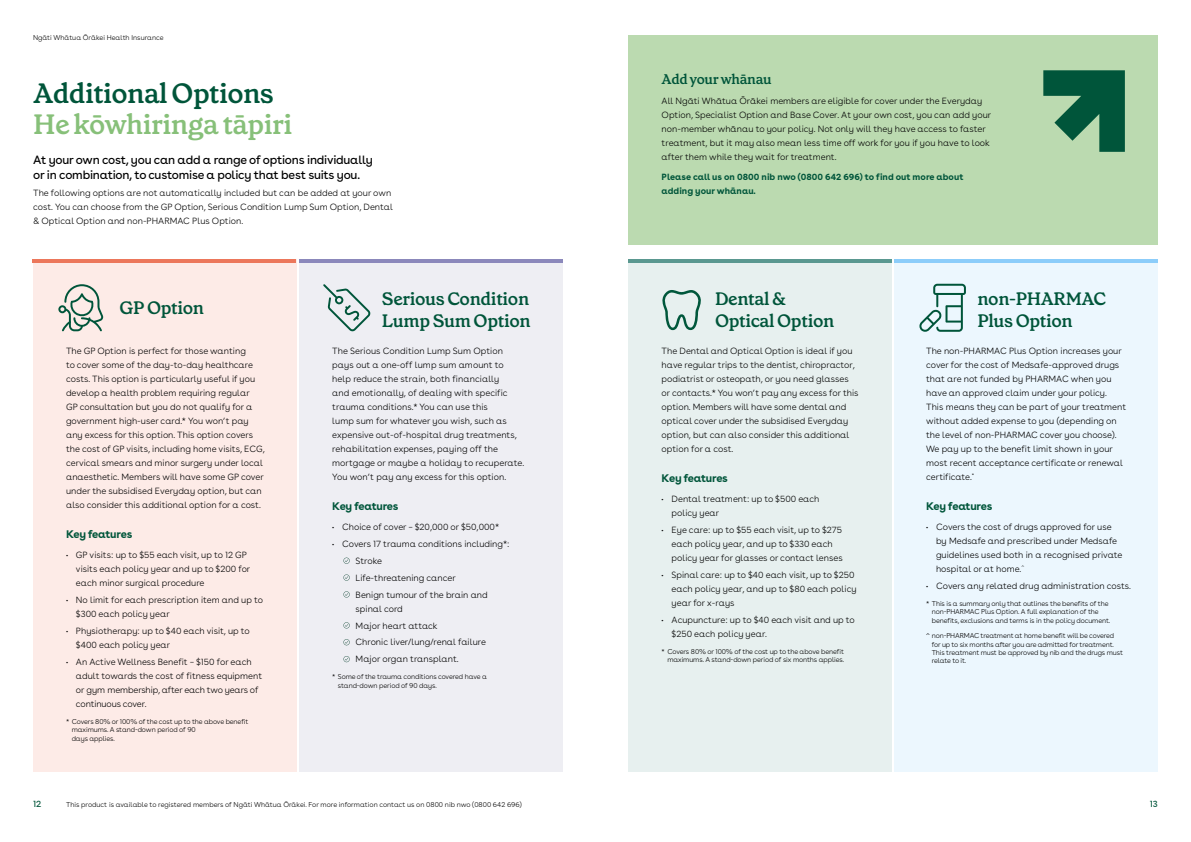
<style>
.page{position:relative;width:1191px;height:842px;background:#fff}
.page>*{position:absolute;margin:0;border:0;box-sizing:border-box;transform-origin:0 0}
.t1{font:600 28px "Grenette Pro";letter-spacing:-.02em;color:#87c079}
.t2{font:600 28px "Grenette Pro";letter-spacing:-.02em;color:#00553a}
.t3{font:600 18px/22px "Grenette Pro";letter-spacing:-.02em;color:#00553a}
.t4{font:600 14px "Grenette Pro";letter-spacing:-.02em;color:#00553a}
.t5{font:12px/15px "Buenos Aires";letter-spacing:-.02em;color:#000}
.t6{font:700 11px "Buenos Aires";letter-spacing:-.02em;color:#00553a}
.t7{font:300 9px/14px "Buenos Aires";color:#000}
.t8{font:700 9px/14px "Buenos Aires";color:#00553a}
.t9{font:9px "Buenos Aires";color:#00553a}
.t10{font:300 7px/8.4px "Buenos Aires";letter-spacing:-.015em;color:#000}
</style>
<div class="page">
<div style="left:33px;top:259px;width:263px;height:513px;background:#fdebe7"></div>
<div style="left:628px;top:259px;width:263px;height:513px;background:#e7f0ef"></div>
<div style="left:299px;top:260px;width:263px;height:512px;background:#eeeef3"></div>
<div style="left:894px;top:260px;width:263px;height:512px;background:#ecf7fe"></div>
<svg style="left:343px;top:558px;width:7px;height:6px"></svg>
<svg style="left:343px;top:574px;width:7px;height:7px"></svg>
<svg style="left:343px;top:591px;width:7px;height:6px"></svg>
<svg style="left:343px;top:622px;width:7px;height:6px"></svg>
<svg style="left:343px;top:639px;width:7px;height:6px"></svg>
<svg style="left:343px;top:656px;width:7px;height:6px"></svg>
<hr style="left:33px;top:259px;width:263px;height:4px;background:#ec775b">
<hr style="left:628px;top:259px;width:263px;height:4px;background:#5a9890">
<hr style="left:299px;top:260px;width:263px;height:3px;background:#8b88bb">
<hr style="left:894px;top:260px;width:263px;height:3px;background:#8ccdfa">
<svg style="left:58px;top:284px;width:46px;height:47px"></svg>
<svg style="left:323px;top:284px;width:47px;height:47px"></svg>
<svg style="left:919px;top:284px;width:47px;height:48px"></svg>
<div style="left:628px;top:35px;width:529px;height:210px;background:#bbdab0"></div>
<svg style="left:1043px;top:70px;width:81px;height:82px"></svg>
<svg style="left:662px;top:290px;width:39px;height:40px"></svg>
<p class="t10" style="left:33px;top:33px;width:132px">Ngāti Whātua Ōrākei Health Insurance</p>
<h1 class="t2" style="left:33px;top:75px;width:242px">Additional Options</h1>
<h1 class="t1" style="left:33px;top:106px;width:261px">He kōwhiringa tāpiri</h1>
<h3 class="t5" style="left:33px;top:152px;width:341px">At your own cost, you can add a range of options individually or in combination, to customise a policy that best suits you.</h3>
<p class="t7" style="left:33px;top:185px;width:361px">The following options are not automatically included but can be added at your own cost. You can choose from the GP Option, Serious Condition Lump Sum Option, Dental &amp; Optical Option and non-PHARMAC Plus Option.</p>
<h3 class="t4" style="left:661px;top:70px;width:112px">Add your whānau</h3>
<p class="t7" style="left:661px;top:93px;width:331px">All Ngāti Whātua Ōrākei members are eligible for cover under the Everyday Option, Specialist Option and Base Cover. At your own cost, you can add your non-member whānau to your policy. Not only will they have access to faster treatment, but it may also mean less time off work for you if you have to look after them while they wait for treatment.</p>
<p class="t8" style="left:661px;top:169px;width:303px">Please call us on 0800 nib nwo (0800 642 696) to find out more about adding your whānau.</p>
<h2 class="t3" style="left:119px;top:297px;width:86px">GP Option</h2>
<h2 class="t3" style="left:715px;top:288px;width:121px">Dental &amp;<br>Optical Option</h2>
<h2 class="t3" style="left:382px;top:288px;width:150px">Serious Condition<br>Lump Sum Option</h2>
<h2 class="t3" style="left:977px;top:288px;width:130px">non-PHARMAC<br>Plus Option</h2>
<p class="t7" style="left:66px;top:343px;width:200px">The GP Option is perfect for those wanting<br>to cover some of the day-to-day healthcare costs. This option is particularly useful if you develop a health problem requiring regular<br>GP consultation but you do not qualify for a government high-user card.* You won’t pay any excess for this option. This option covers the cost of GP visits, including home visits, ECG, cervical smears and minor surgery under local anaesthetic. Members will have some GP cover under the subsidised Everyday option, but can also consider this additional option for a cost.</p>
<p class="t6" style="left:66px;top:527px;width:68px">Key features</p>
<p class="t7" style="left:76px;top:548px;width:176px;text-indent:-10px">• GP visits: up to $55 each visit, up to 12 GP visits each policy year and up to $200 for each minor surgical procedure</p>
<p class="t7" style="left:76px;top:593px;width:189px;text-indent:-10px">• No limit for each prescription item and up to $300 each policy year</p>
<p class="t7" style="left:76px;top:623px;width:175px;text-indent:-10px">• Physiotherapy: up to $40 each visit, up to $400 each policy year</p>
<p class="t7" style="left:76px;top:654px;width:188px;text-indent:-10px">• An Active Wellness Benefit – $150 for each adult towards the cost of fitness equipment or gym membership, after each two years of continuous cover.</p>
<p class="t10" style="left:72px;top:717px;width:178px;text-indent:-6px">* Covers 80% or 100% of the cost up to the above benefit maximums. A stand-down period of 90<br>days applies.</p>
<p class="t7" style="left:332px;top:343px;width:193px">The Serious Condition Lump Sum Option pays out a one-off lump sum amount to help reduce the strain, both financially<br>and emotionally, of dealing with specific trauma conditions.* You can use this<br>lump sum for whatever you wish, such as expensive out-of-hospital drug treatments, rehabilitation expenses, paying off the mortgage or maybe a holiday to recuperate.<br>You won’t pay any excess for this option.</p>
<p class="t6" style="left:332px;top:499px;width:68px">Key features</p>
<p class="t7" style="left:332px;top:519px;width:168px">• Choice of cover – $20,000 or $50,000*</p>
<p class="t7" style="left:332px;top:536px;width:179px">• Covers 17 trauma conditions including*:</p>
<p class="t7" style="left:346px;top:553px;width:37px"><sup>•</sup> Stroke</p>
<p class="t7" style="left:346px;top:570px;width:111px"><sup>•</sup> Life-threatening cancer</p>
<p class="t7" style="left:356px;top:587px;width:134px;text-indent:-9px"><sup>•</sup> Benign tumour of the brain and spinal cord</p>
<p class="t7" style="left:346px;top:618px;width:93px"><sup>•</sup> Major heart attack</p>
<p class="t7" style="left:346px;top:635px;width:141px"><sup>•</sup> Chronic liver/lung/renal failure</p>
<p class="t7" style="left:346px;top:652px;width:114px"><sup>•</sup> Major organ transplant.</p>
<p class="t10" style="left:338px;top:672px;width:150px;text-indent:-6px">* Some of the trauma conditions covered have a stand-down period of 90 days.</p>
<p class="t7" style="left:661px;top:343px;width:198px">The Dental and Optical Option is ideal if you have regular trips to the dentist, chiropractor, podiatrist or osteopath, or you need glasses or contacts.* You won’t pay any excess for this option. Members will have some dental and optical cover under the subsidised Everyday option, but can also consider this additional option for a cost.</p>
<p class="t6" style="left:661px;top:471px;width:68px">Key features</p>
<p class="t7" style="left:671px;top:491px;width:149px;text-indent:-10px">• Dental treatment: up to $500 each policy year</p>
<p class="t7" style="left:671px;top:522px;width:173px;text-indent:-10px">• Eye care: up to $55 each visit, up to $275 each policy year, and up to $330 each policy year for glasses or contact lenses</p>
<p class="t7" style="left:671px;top:567px;width:186px;text-indent:-10px">• Spinal care: up to $40 each visit, up to $250 each policy year, and up to $80 each policy year for x-rays</p>
<p class="t7" style="left:671px;top:612px;width:185px;text-indent:-10px">• Acupuncture: up to $40 each visit and up to $250 each policy year.</p>
<p class="t10" style="left:661px;top:647px;width:184px;text-align:right">* Covers 80% or 100% of the cost up to the above benefit maximums. A stand-down period of six months applies.</p>
<p class="t7" style="left:926px;top:343px;width:201px">The non-PHARMAC Plus Option increases your cover for the cost of Medsafe-approved drugs that are not funded by PHARMAC when you have an approved claim under your policy.<br>This means they can be part of your treatment without added expense to you (depending on the level of non-PHARMAC cover you choose).<br>We pay up to the benefit limit shown in your most recent acceptance certificate or renewal certificate.<sup>*</sup></p>
<p class="t6" style="left:926px;top:499px;width:68px">Key features</p>
<p class="t7" style="left:936px;top:519px;width:188px;text-indent:-10px">• Covers the cost of drugs approved for use by Medsafe and prescribed under Medsafe guidelines used both in a recognised private hospital or at home.<sup>^</sup></p>
<p class="t7" style="left:926px;top:578px;width:206px">• Covers any related drug administration costs.</p>
<p class="t10" style="left:931px;top:599px;width:180px;text-indent:-6px">* This is a summary only that outlines the benefits of the non-PHARMAC Plus Option. A full explanation of the benefits, exclusions and terms is in the policy document.</p>
<p class="t10" style="left:931px;top:631px;width:193px;text-indent:-6px">^ non-PHARMAC treatment at home benefit will be covered for up to six months after you are admitted for treatment.<br>This treatment must be approved by nib and the drugs must relate to it.</p>
<p class="t9" style="left:33px;top:797px;width:10px">12</p>
<p class="t10" style="left:66px;top:800px;width:457px">This product is available to registered members of Ngāti Whātua Ōrākei. For more information contact us on 0800 nib nwo (0800 642 696)</p>
<p class="t9" style="left:1149px;top:797px;width:10px">13</p>
</div>
